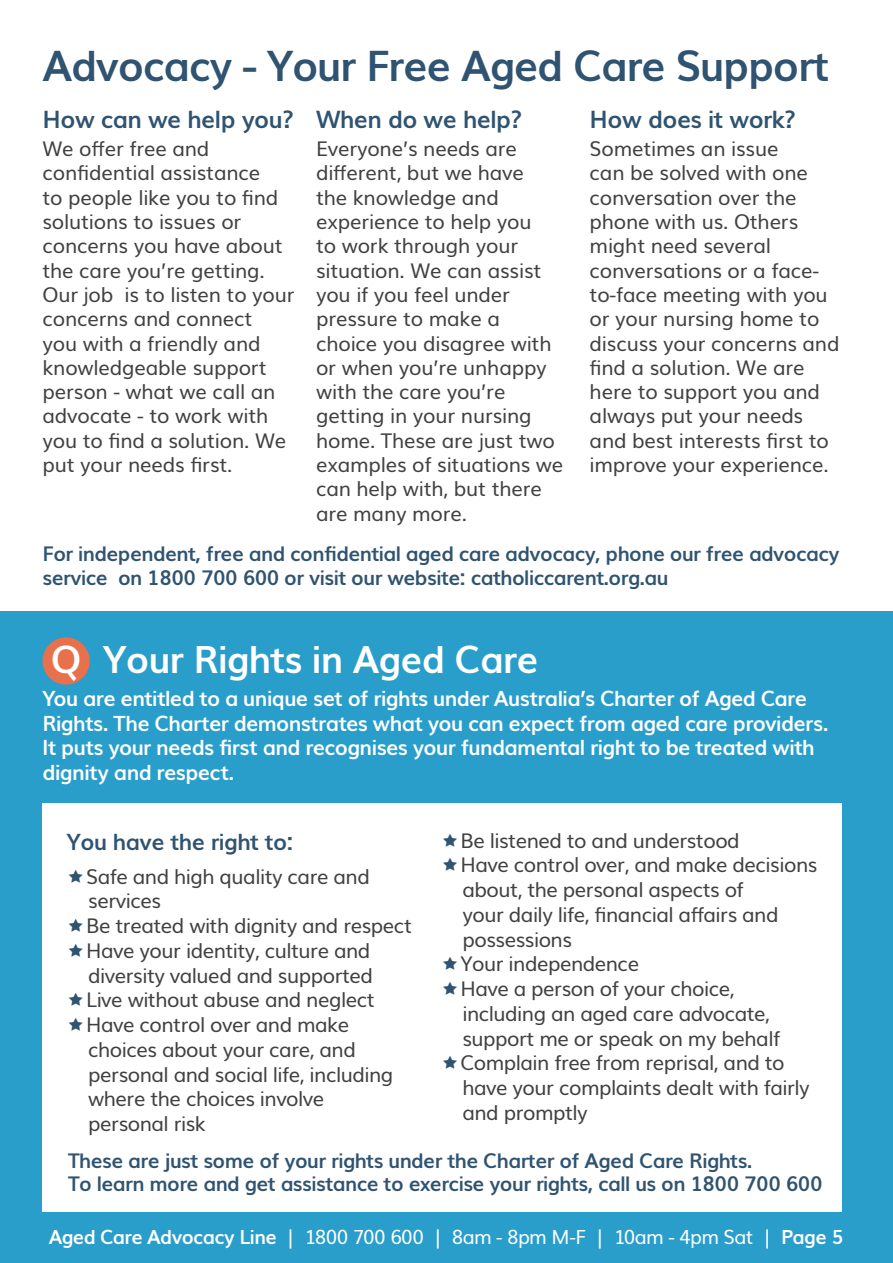
<style>
.page{position:relative;width:893px;height:1263px;background:#fff}
.page>*{position:absolute;margin:0;border:0;box-sizing:border-box;transform-origin:0 0}
.t1{font:700 42px "Muli";letter-spacing:-.03em;color:#2f5370}
.t2{font:700 37.5px "Muli";letter-spacing:-.02em;color:#fff}
.t3{font:700 24px "Muli";letter-spacing:-.02em;color:#2f5370}
.t4{font:700 22.5px "Muli";letter-spacing:-.02em;color:#2f5370}
.t5{font:700 21px/24.8px "Muli";letter-spacing:-.025em;color:#fff}
.t6{font:20.25px/24.3px "Muli";letter-spacing:-.01em;color:#414042}
.t7{font:700 20.25px/22.5px "Muli";letter-spacing:-.025em;color:#2f5370}
.t8{font:19.5px "Muli";letter-spacing:-.035em;color:#fff}
.s1{font-weight:700}
</style>
<div class="page">
<div style="left:0;top:612px;width:893px;height:651px;background:#2a9eca"></div>
<div style="left:43px;top:637px;width:47px;height:48px;background:#e8704b;border-radius:50%"></div>
<div style="left:43px;top:804px;width:799px;height:408px;background:#fff"></div>
<h1 class="t1" style="left:43px;top:32px;width:788px">Advocacy - Your Free Aged Care Support</h1>
<p class="t3" style="left:43px;top:100px;width:253px">How can we help you?</p>
<p class="t6" style="left:43px;top:135px;width:254px">We offer free and confidential assistance<br>to people like you to find solutions to issues or concerns you have about the care you’re getting.<br>Our job is to listen to your concerns and connect<br>you with a friendly and knowledgeable support person - what we call an advocate - to work with you to find a solution. We put your needs first.</p>
<p class="t3" style="left:590px;top:100px;width:208px">How does it work?</p>
<p class="t6" style="left:590px;top:135px;width:251px">Sometimes an issue<br>can be solved with one conversation over the phone with us. Others might need several conversations or a face&shy;to-face meeting with you or your nursing home to discuss your concerns and find a solution. We are here to support you and always put your needs and best interests first to improve your experience.</p>
<p class="t3" style="left:316px;top:100px;width:208px">When do we help?</p>
<p class="t6" style="left:316px;top:135px;width:249px">Everyone’s needs are different, but we have<br>the knowledge and experience to help you<br>to work through your situation. We can assist you if you feel under pressure to make a choice you disagree with or when you’re unhappy with the care you’re getting in your nursing home. These are just two examples of situations we can help with, but there are many more.</p>
<p class="t7" style="left:43px;top:540px;width:798px;line-height:24.3px">For independent, free and confidential aged care advocacy, phone our free advocacy service on 1800 700 600 or visit our website: catholiccarent.org.au</p>
<h2 class="t2" style="left:51px;top:629px;width:489px">Q Your Rights in Aged Care</h2>
<p class="t5" style="left:43px;top:685px;width:788px">You are entitled to a unique set of rights under Australia’s Charter of Aged Care Rights. The Charter demonstrates what you can expect from aged care providers.<br>It puts your needs first and recognises your fundamental right to be treated with dignity and respect.</p>
<p class="t4" style="left:67px;top:824px;width:228px">You have the right to:</p>
<p class="t6" style="left:86px;top:862px;width:327px;line-height:24.8px">Safe and high quality care and services<br>Be treated with dignity and respect<br>Have your identity, culture and diversity valued and supported<br>Live without abuse and neglect<br>Have control over and make choices about your care, and personal and social life, including where the choices involve<br>personal risk</p>
<p class="t6" style="left:460px;top:826px;width:359px;line-height:24.8px">Be listened to and understood<br>Have control over, and make decisions about, the personal aspects of<br>your daily life, financial affairs and possessions<br>Your independence<br>Have a person of your choice, including an aged care advocate, support me or speak on my behalf<br>Complain free from reprisal, and to have your complaints dealt with fairly and promptly</p>
<p class="t7" style="left:68px;top:1148px;width:756px">These are just some of your rights under the Charter of Aged Care Rights.<br>To learn more and get assistance to exercise your rights, call us on 1800 700 600</p>
<p class="t8" style="left:49px;top:1221px;width:796px"><span class="s1">Aged Care Advocacy Line</span> | 1800 700 600 | 8am - 8pm M-F | 10am - 4pm Sat | <span class="s1">Page 5</span></p>
</div>
